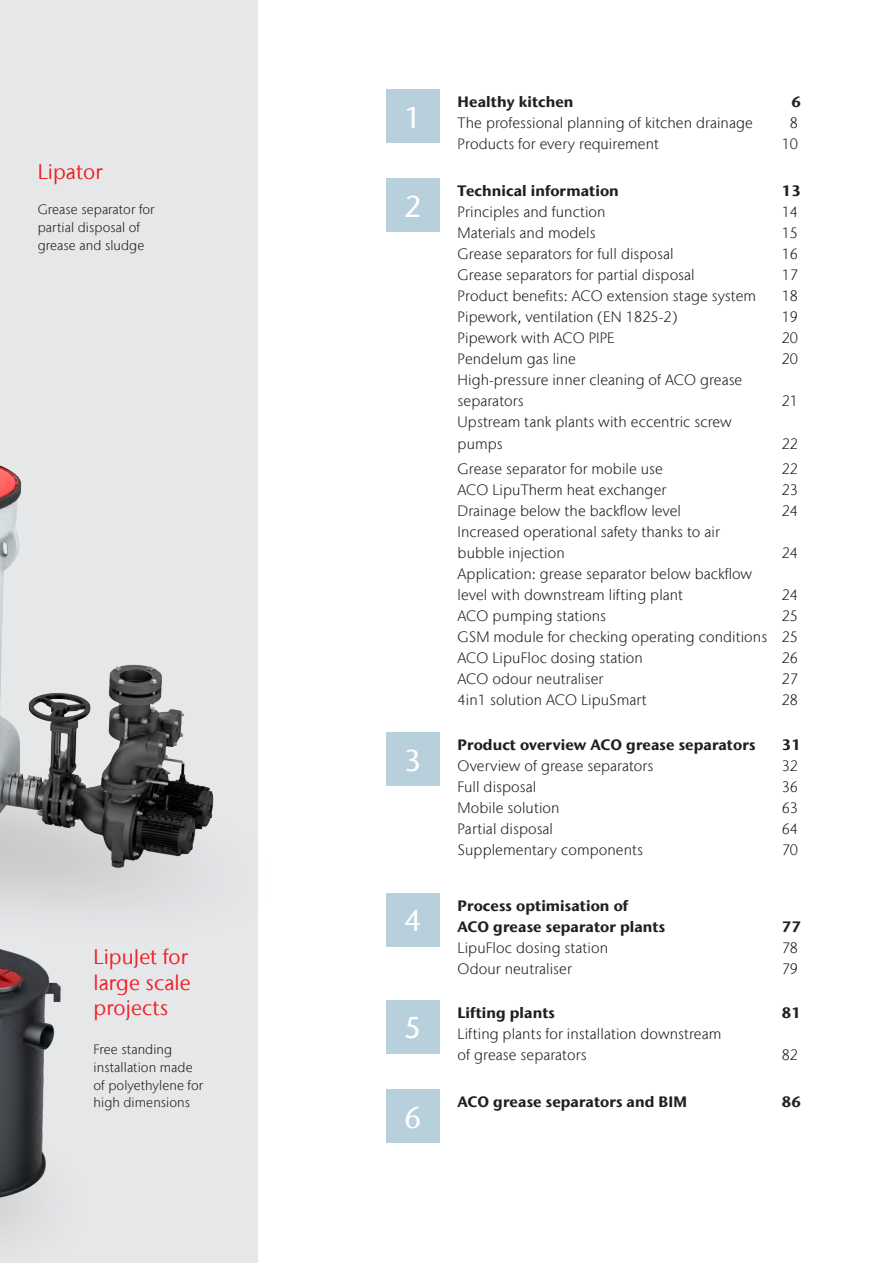
<style>
.page{position:relative;width:893px;height:1263px;background:#fff}
.page>*{position:absolute;margin:0;border:0;box-sizing:border-box;transform-origin:0 0}
.Table_of_Contents{font:500 30px "Stone Sans IIITC Com";color:#fff}
.Intermediate_heading{font:21px/25.2px "Stone Sans IIITC Com";letter-spacing:.005em;color:#ee1d23}
.Table_of_Contents-2{font:300 15px/21px "Stone Sans IIITC Com";letter-spacing:.005em;color:#231f20}
.Table_of_Contents-3{font:700 15px/21px "Stone Sans IIITC Com";letter-spacing:.005em;color:#231f20}
.Body_copy{font:300 13.5px/17.9px "Stone Sans IIITC Com";letter-spacing:.005em;color:#231f20}
</style>
<div class="page">
<div style="left:0;top:0;width:258px;height:1263px;background:#e6e7e9"></div>
<div style="left:386px;top:89px;width:54px;height:54px;background:#b8cfdc"></div>
<div style="left:386px;top:732px;width:54px;height:54px;background:#b8cfdc"></div>
<div style="left:386px;top:1089px;width:54px;height:54px;background:#b8cfdc"></div>
<div style="left:386px;top:1000px;width:54px;height:54px;background:#b8cfdc"></div>
<div style="left:386px;top:893px;width:54px;height:53px;background:#b8cfdc"></div>
<div style="left:386px;top:179px;width:54px;height:53px;background:#b8cfdc"></div>
<img style="left:0;top:465px;width:214px;height:434px">
<img style="left:0;top:866px;width:139px;height:339px">
<p class="Intermediate_heading" style="left:38px;top:158px;width:66px">Lipator</p>
<p class="Body_copy" style="left:38px;top:201px;width:118px">Grease separator for partial disposal of grease and sludge</p>
<p class="Intermediate_heading" style="left:94px;top:944px;width:99px">LipuJet for large scale projects</p>
<p class="Body_copy" style="left:94px;top:1040px;width:111px">Free standing installation made of polyethylene for high dimensions</p>
<p class="Table_of_Contents" style="left:404px;top:98px;width:19px">1</p>
<p class="Table_of_Contents" style="left:404px;top:188px;width:19px">2</p>
<p class="Table_of_Contents" style="left:404px;top:741px;width:19px">3</p>
<p class="Table_of_Contents" style="left:404px;top:902px;width:19px">4</p>
<p class="Table_of_Contents" style="left:404px;top:1009px;width:19px">5</p>
<p class="Table_of_Contents" style="left:404px;top:1098px;width:19px">6</p>
<p class="Table_of_Contents-3" style="left:458px;top:91px;width:117px">Healthy kitchen</p>
<p class="Table_of_Contents-3" style="left:791px;top:91px;width:11px">6</p>
<p class="Table_of_Contents-2" style="left:458px;top:112px;width:297px">The professional planning of kitchen drainage</p>
<p class="Table_of_Contents-2" style="left:790px;top:112px;width:10px">8</p>
<p class="Table_of_Contents-2" style="left:458px;top:133px;width:203px">Products for every requirement</p>
<p class="Table_of_Contents-2" style="left:782px;top:133px;width:18px">10</p>
<p class="Table_of_Contents-3" style="left:458px;top:180px;width:163px">Technical information</p>
<p class="Table_of_Contents-3" style="left:782px;top:180px;width:21px">13</p>
<p class="Table_of_Contents-2" style="left:458px;top:202px;width:149px">Principles and function</p>
<p class="Table_of_Contents-2" style="left:782px;top:202px;width:18px">14</p>
<p class="Table_of_Contents-2" style="left:458px;top:223px;width:139px">Materials and models</p>
<p class="Table_of_Contents-2" style="left:782px;top:223px;width:18px">15</p>
<p class="Table_of_Contents-2" style="left:458px;top:244px;width:217px">Grease separators for full disposal</p>
<p class="Table_of_Contents-2" style="left:782px;top:244px;width:18px">16</p>
<p class="Table_of_Contents-2" style="left:458px;top:265px;width:239px">Grease separators for partial disposal</p>
<p class="Table_of_Contents-2" style="left:782px;top:265px;width:18px">17</p>
<p class="Table_of_Contents-2" style="left:458px;top:286px;width:300px">Product benefits: ACO extension stage system</p>
<p class="Table_of_Contents-2" style="left:782px;top:286px;width:18px">18</p>
<p class="Table_of_Contents-2" style="left:458px;top:307px;width:221px">Pipework, ventilation (EN 1825-2)</p>
<p class="Table_of_Contents-2" style="left:782px;top:307px;width:18px">19</p>
<p class="Table_of_Contents-2" style="left:458px;top:328px;width:159px">Pipework with ACO PIPE</p>
<p class="Table_of_Contents-2" style="left:782px;top:328px;width:18px">20</p>
<p class="Table_of_Contents-2" style="left:458px;top:349px;width:120px">Pendelum gas line</p>
<p class="Table_of_Contents-2" style="left:782px;top:349px;width:18px">20</p>
<p class="Table_of_Contents-2" style="left:458px;top:370px;width:286px">High-pressure inner cleaning of ACO grease separators</p>
<p class="Table_of_Contents-2" style="left:782px;top:391px;width:18px">21</p>
<p class="Table_of_Contents-2" style="left:458px;top:412px;width:276px">Upstream tank plants with eccentric screw pumps</p>
<p class="Table_of_Contents-2" style="left:782px;top:433px;width:18px">22</p>
<p class="Table_of_Contents-2" style="left:458px;top:458px;width:207px">Grease separator for mobile use</p>
<p class="Table_of_Contents-2" style="left:782px;top:458px;width:18px">22</p>
<p class="Table_of_Contents-2" style="left:458px;top:479px;width:210px">ACO LipuTherm heat exchanger</p>
<p class="Table_of_Contents-2" style="left:782px;top:479px;width:18px">23</p>
<p class="Table_of_Contents-2" style="left:458px;top:500px;width:225px">Drainage below the backflow level</p>
<p class="Table_of_Contents-2" style="left:782px;top:500px;width:18px">24</p>
<p class="Table_of_Contents-2" style="left:458px;top:521px;width:264px">Increased operational safety thanks to air bubble injection</p>
<p class="Table_of_Contents-2" style="left:782px;top:542px;width:18px">24</p>
<p class="Table_of_Contents-2" style="left:458px;top:563px;width:296px">Application: grease separator below backflow level with downstream lifting plant</p>
<p class="Table_of_Contents-2" style="left:782px;top:584px;width:18px">24</p>
<p class="Table_of_Contents-2" style="left:458px;top:605px;width:150px">ACO pumping stations</p>
<p class="Table_of_Contents-2" style="left:782px;top:605px;width:18px">25</p>
<p class="Table_of_Contents-2" style="left:458px;top:626px;width:342px">GSM module for checking operating conditions 25</p>
<p class="Table_of_Contents-2" style="left:458px;top:647px;width:187px">ACO LipuFloc dosing station</p>
<p class="Table_of_Contents-2" style="left:782px;top:647px;width:18px">26</p>
<p class="Table_of_Contents-2" style="left:458px;top:668px;width:147px">ACO odour neutraliser</p>
<p class="Table_of_Contents-2" style="left:782px;top:668px;width:18px">27</p>
<p class="Table_of_Contents-2" style="left:458px;top:689px;width:191px">4in1 solution ACO LipuSmart</p>
<p class="Table_of_Contents-2" style="left:782px;top:689px;width:18px">28</p>
<p class="Table_of_Contents-3" style="left:458px;top:734px;width:299px">Product overview ACO grease separators</p>
<p class="Table_of_Contents-3" style="left:782px;top:734px;width:21px">31</p>
<p class="Table_of_Contents-2" style="left:458px;top:755px;width:197px">Overview of grease separators</p>
<p class="Table_of_Contents-2" style="left:782px;top:755px;width:18px">32</p>
<p class="Table_of_Contents-2" style="left:458px;top:776px;width:80px">Full disposal</p>
<p class="Table_of_Contents-2" style="left:782px;top:776px;width:18px">36</p>
<p class="Table_of_Contents-2" style="left:458px;top:797px;width:103px">Mobile solution</p>
<p class="Table_of_Contents-2" style="left:782px;top:797px;width:18px">63</p>
<p class="Table_of_Contents-2" style="left:458px;top:818px;width:97px">Partial disposal</p>
<p class="Table_of_Contents-2" style="left:782px;top:818px;width:18px">64</p>
<p class="Table_of_Contents-2" style="left:458px;top:839px;width:187px">Supplementary components</p>
<p class="Table_of_Contents-2" style="left:782px;top:839px;width:18px">70</p>
<p class="Table_of_Contents-3" style="left:458px;top:895px;width:209px">Process optimisation of<br>ACO grease separator plants</p>
<p class="Table_of_Contents-3" style="left:782px;top:916px;width:21px">77</p>
<p class="Table_of_Contents-2" style="left:458px;top:937px;width:152px">LipuFloc dosing station</p>
<p class="Table_of_Contents-2" style="left:782px;top:937px;width:18px">78</p>
<p class="Table_of_Contents-2" style="left:458px;top:958px;width:116px">Odour neutraliser</p>
<p class="Table_of_Contents-2" style="left:782px;top:958px;width:18px">79</p>
<p class="Table_of_Contents-3" style="left:458px;top:1002px;width:99px">Lifting plants</p>
<p class="Table_of_Contents-3" style="left:782px;top:1002px;width:21px">81</p>
<p class="Table_of_Contents-2" style="left:458px;top:1023px;width:265px">Lifting plants for installation downstream of grease separators</p>
<p class="Table_of_Contents-2" style="left:782px;top:1044px;width:18px">82</p>
<p class="Table_of_Contents-3" style="left:458px;top:1091px;width:231px">ACO grease separators and BIM</p>
<p class="Table_of_Contents-3" style="left:782px;top:1091px;width:21px">86</p>
</div>
